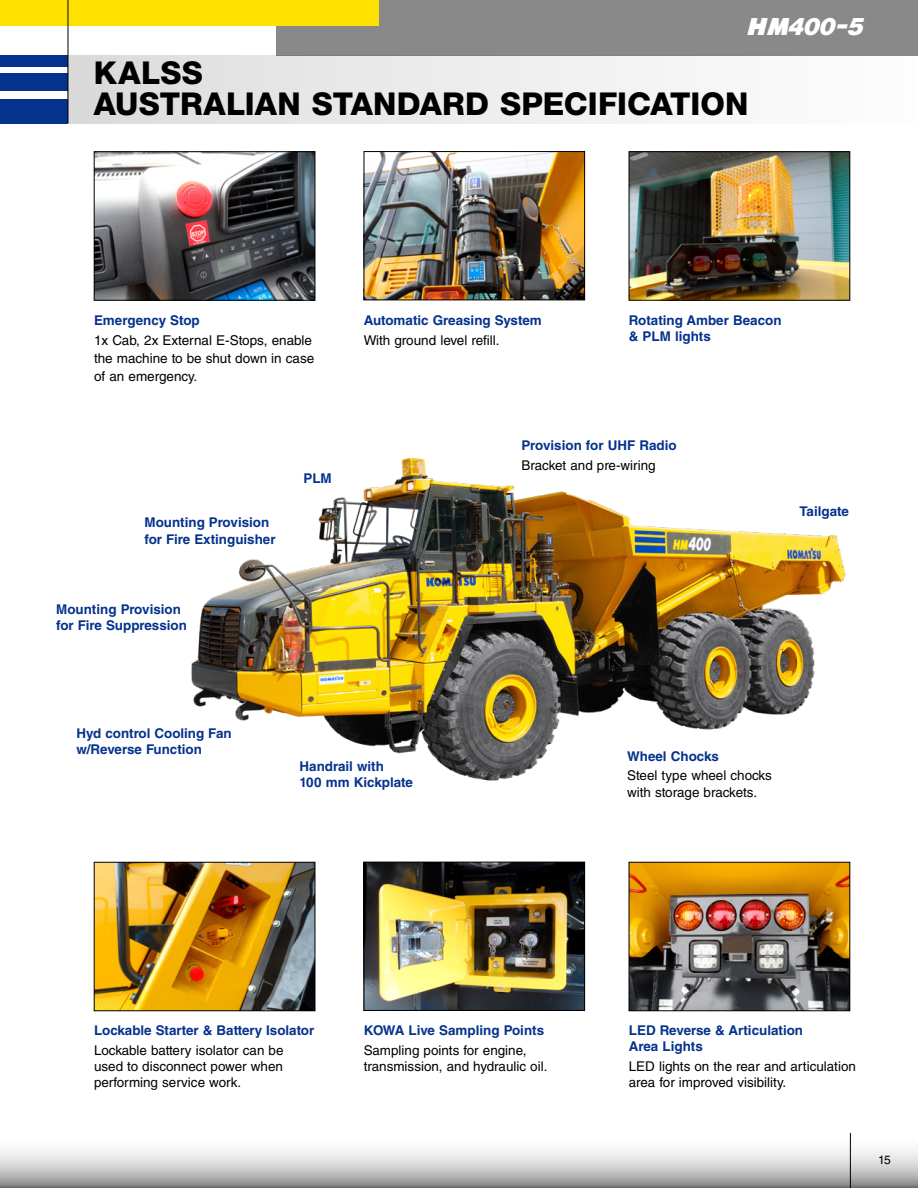
<style>
.page{position:relative;width:918px;height:1188px;background:#fff}
.page>*{position:absolute;margin:0;border:0;box-sizing:border-box;transform-origin:0 0}
.t1{font:800 31.5px/31.5px "Helvetica Neue LT Std";letter-spacing:.005em;color:#000}
.t2{font:italic 22.5px "Komatsu VI";letter-spacing:-.025em;color:#fff}
.Index_02{font:13.5px/18px "Helvetica LT Std";color:#000}
.Body_Copy_01{font:700 13.35px/16px "Helvetica LT Std";color:#05328d}
.Index_02-2{font:13.35px/16px "Helvetica LT Std";color:#000}
.t3{font:12px "Helvetica LT Std";color:#000}
</style>
<div class="page">
<div style="left:276px;top:0;width:642px;height:55px;background:#898989"></div>
<div style="left:0;top:99px;width:68px;height:24px;background:#05328d"></div>
<div style="left:0;top:55px;width:68px;height:12px;background:#05328d"></div>
<div style="left:0;top:74px;width:68px;height:17px;background:#05328d"></div>
<div style="left:0;top:0;width:378px;height:25px;background:#ffe100"></div>
<div style="left:68px;top:55px;width:850px;height:68px;background:linear-gradient(to right,#dcdcdc,#fefeff)"></div>
<hr style="left:68px;top:0;width:1px;height:123px;background:#000">
<img style="left:191px;top:457px;width:655px;height:324px">
<svg style="left:0;top:1133px;width:918px;height:55px"></svg>
<hr style="left:850px;top:1133px;width:1px;height:55px;background:#000">
<img style="left:631px;top:864px;width:217px;height:145px">
<div style="left:629px;top:862px;width:221px;height:149px;border:1px solid #000"></div>
<img style="left:96px;top:864px;width:217px;height:145px">
<div style="left:94px;top:862px;width:221px;height:149px;border:1px solid #000"></div>
<img style="left:366px;top:864px;width:217px;height:145px">
<div style="left:364px;top:862px;width:221px;height:149px;border:1px solid #000"></div>
<img style="left:631px;top:153px;width:217px;height:146px">
<div style="left:629px;top:151px;width:221px;height:150px;border:1px solid #000"></div>
<img style="left:96px;top:153px;width:217px;height:146px">
<div style="left:94px;top:151px;width:221px;height:150px;border:1px solid #000"></div>
<img style="left:366px;top:153px;width:217px;height:145px">
<div style="left:364px;top:151px;width:221px;height:149px;border:1px solid #000"></div>
<h2 class="t2" style="left:747px;top:15px;width:118px">HM400-5</h2>
<h1 class="t1" style="left:94px;top:56px;width:656px">KALSS<br>AUSTRALIAN STANDARD SPECIFICATION</h1>
<p class="Body_Copy_01" style="left:94px;top:312px;width:107px">Emergency Stop</p>
<p class="Index_02" style="left:94px;top:331px;width:222px">1x Cab, 2x External E-Stops, enable the machine to be shut down in case of an emergency.</p>
<p class="Body_Copy_01" style="left:144px;top:514px;width:126px">Mounting Provision</p>
<p class="Body_Copy_01" style="left:144px;top:531px;width:133px">for Fire Extinguisher</p>
<p class="Body_Copy_01" style="left:56px;top:601px;width:132px">Mounting Provision for Fire Suppression</p>
<p class="Body_Copy_01" style="left:303px;top:470px;width:30px">PLM</p>
<p class="Body_Copy_01" style="left:364px;top:312px;width:180px">Automatic Greasing System</p>
<p class="Index_02" style="left:364px;top:331px;width:137px">With ground level refill.</p>
<p class="Body_Copy_01" style="left:629px;top:312px;width:154px">Rotating Amber Beacon &amp; PLM lights</p>
<p class="Body_Copy_01" style="left:522px;top:437px;width:157px">Provision for UHF Radio</p>
<p class="Index_02-2" style="left:522px;top:457px;width:136px">Bracket and pre-wiring</p>
<p class="Body_Copy_01" style="left:799px;top:503px;width:51px">Tailgate</p>
<p class="Body_Copy_01" style="left:76px;top:725px;width:157px">Hyd control Cooling Fan w/Reverse Function</p>
<p class="Body_Copy_01" style="left:300px;top:758px;width:115px">Handrail with<br>100 mm Kickplate</p>
<p class="Body_Copy_01" style="left:627px;top:748px;width:93px">Wheel Chocks</p>
<p class="Index_02-2" style="left:627px;top:768px;width:146px">Steel type wheel chocks with storage brackets.</p>
<p class="Body_Copy_01" style="left:94px;top:1022px;width:222px">Lockable Starter &amp; Battery Isolator</p>
<p class="Index_02-2" style="left:94px;top:1042px;width:191px;text-align:justify">Lockable battery isolator can be used to disconnect power when performing service work.</p>
<p class="Body_Copy_01" style="left:364px;top:1022px;width:182px">KOWA Live Sampling Points</p>
<p class="Index_02-2" style="left:364px;top:1042px;width:185px">Sampling points for engine, transmission, and hydraulic oil.</p>
<p class="Body_Copy_01" style="left:629px;top:1022px;width:176px">LED Reverse &amp; Articulation<br>Area Lights</p>
<p class="Index_02-2" style="left:629px;top:1058px;width:229px">LED lights on the rear and articulation area for improved visibility.</p>
<p class="t3" style="left:878px;top:1153px;width:14px">15</p>
</div>
